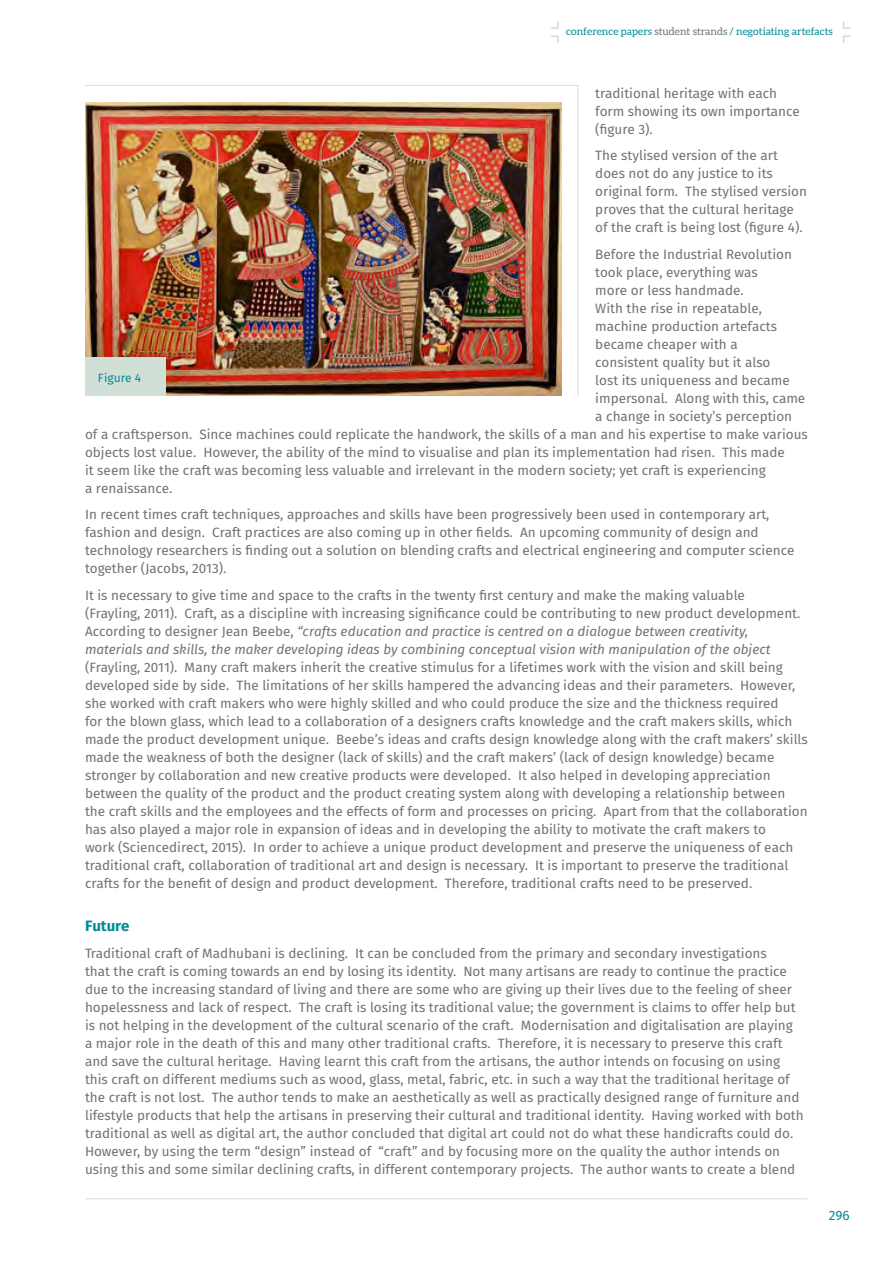
<style>
.page{position:relative;width:893px;height:1263px;background:#fff}
.page>*{position:absolute;margin:0;border:0;box-sizing:border-box;transform-origin:0 0}
.t1{font:700 15px "Fira Sans";color:#008c95}
.t2{font:13.5px/18px "Fira Sans";color:#707372}
.t3{font:13.5px "Fira Sans";color:#008c95}
.t4{font:12px "Fira Sans";color:#008c95}
.t5{font:10.5px "Aleo";color:#008c95}
.s1{color:#707372}
.s2{font-style:italic}
</style>
<div class="page">
<svg style="left:843px;top:21px;width:7px;height:8px"></svg>
<svg style="left:551px;top:36px;width:8px;height:7px"></svg>
<svg style="left:843px;top:36px;width:7px;height:7px"></svg>
<svg style="left:551px;top:21px;width:8px;height:8px"></svg>
<svg style="left:85px;top:85px;width:494px;height:311px"></svg>
<hr style="left:85px;top:1198px;width:723px;height:1px;background:#d1e0d7">
<img style="left:85px;top:102px;width:476px;height:293px">
<div style="left:85px;top:357px;width:81px;height:38px;background:#d1e0d7"></div>
<p class="t5" style="left:566px;top:25px;width:268px">conference papers <span class="s1">student strands</span> / negotiating artefacts</p>
<p class="t2" style="left:595px;top:84px;width:206px">traditional heritage with each form showing its own importance (figure 3).</p>
<p class="t2" style="left:595px;top:146px;width:213px">The stylised version of the art does not do any justice to its original form. The stylised version proves that the cultural heritage of the craft is being lost (figure 4).</p>
<p class="t2" style="left:595px;top:245px;width:198px">Before the Industrial Revolution</p>
<p class="t2" style="left:595px;top:263px;width:164px">took place, everything was</p>
<p class="t2" style="left:595px;top:281px;width:150px">more or less handmade.</p>
<p class="t2" style="left:595px;top:299px;width:168px">With the rise in repeatable,</p>
<p class="t2" style="left:595px;top:317px;width:183px">machine production artefacts</p>
<p class="t2" style="left:595px;top:335px;width:144px">became cheaper with a</p>
<p class="t2" style="left:595px;top:353px;width:177px">consistent quality but it also</p>
<p class="t2" style="left:595px;top:371px;width:196px">lost its uniqueness and became</p>
<p class="t2" style="left:595px;top:389px;width:211px">impersonal. Along with this, came</p>
<p class="t2" style="left:595px;top:407px;width:198px">a change in society’s perception</p>
<p class="t2" style="left:85px;top:425px;width:724px">of a craftsperson. Since machines could replicate the handwork, the skills of a man and his expertise to make various</p>
<p class="t2" style="left:85px;top:443px;width:701px">objects lost value. However, the ability of the mind to visualise and plan its implementation had risen. This made</p>
<p class="t2" style="left:85px;top:461px;width:682px">it seem like the craft was becoming less valuable and irrelevant in the modern society; yet craft is experiencing</p>
<p class="t2" style="left:85px;top:479px;width:89px">a renaissance.</p>
<p class="t2" style="left:85px;top:505px;width:711px">In recent times craft techniques, approaches and skills have been progressively been used in contemporary art, fashion and design. Craft practices are also coming up in other fields. An upcoming community of design and technology researchers is finding out a solution on blending crafts and electrical engineering and computer science together (Jacobs, 2013).</p>
<p class="t2" style="left:85px;top:585px;width:717px">It is necessary to give time and space to the crafts in the twenty first century and make the making valuable (Frayling, 2011). Craft, as a discipline with increasing significance could be contributing to new product development.<br>According to designer Jean Beebe, <span class="s2">“crafts education and practice is centred on a dialogue between creativity, materials and skills, the maker developing ideas by combining conceptual vision with manipulation of the object</span></p>
<p class="t2" style="left:85px;top:657px;width:724px">(Frayling, 2011). Many craft makers inherit the creative stimulus for a lifetimes work with the vision and skill being developed side by side. The limitations of her skills hampered the advancing ideas and their parameters. However, she worked with craft makers who were highly skilled and who could produce the size and the thickness required<br>for the blown glass, which lead to a collaboration of a designers crafts knowledge and the craft makers skills, which made the product development unique. Beebe’s ideas and crafts design knowledge along with the craft makers’ skills made the weakness of both the designer (lack of skills) and the craft makers’ (lack of design knowledge) became stronger by collaboration and new creative products were developed. It also helped in developing appreciation between the quality of the product and the product creating system along with developing a relationship between the craft skills and the employees and the effects of form and processes on pricing. Apart from that the collaboration has also played a major role in expansion of ideas and in developing the ability to motivate the craft makers to<br>work (Sciencedirect, 2015). In order to achieve a unique product development and preserve the uniqueness of each traditional craft, collaboration of traditional art and design is necessary. It is important to preserve the traditional crafts for the benefit of design and product development. Therefore, traditional crafts need to be preserved.</p>
<p class="t1" style="left:85px;top:913px;width:46px">Future</p>
<p class="t2" style="left:85px;top:944px;width:720px">Traditional craft of Madhubani is declining. It can be concluded from the primary and secondary investigations<br>that the craft is coming towards an end by losing its identity. Not many artisans are ready to continue the practice due to the increasing standard of living and there are some who are giving up their lives due to the feeling of sheer hopelessness and lack of respect. The craft is losing its traditional value; the government is claims to offer help but is not helping in the development of the cultural scenario of the craft. Modernisation and digitalisation are playing<br>a major role in the death of this and many other traditional crafts. Therefore, it is necessary to preserve this craft and save the cultural heritage. Having learnt this craft from the artisans, the author intends on focusing on using this craft on different mediums such as wood, glass, metal, fabric, etc. in such a way that the traditional heritage of the craft is not lost. The author tends to make an aesthetically as well as practically designed range of furniture and lifestyle products that help the artisans in preserving their cultural and traditional identity. Having worked with both traditional as well as digital art, the author concluded that digital art could not do what these handicrafts could do.<br>However, by using the term “design” instead of “craft” and by focusing more on the quality the author intends on using this and some similar declining crafts, in different contemporary projects. The author wants to create a blend</p>
<p class="t4" style="left:98px;top:369px;width:45px">Figure 4</p>
<p class="t3" style="left:829px;top:1205px;width:22px">296</p>
</div>
